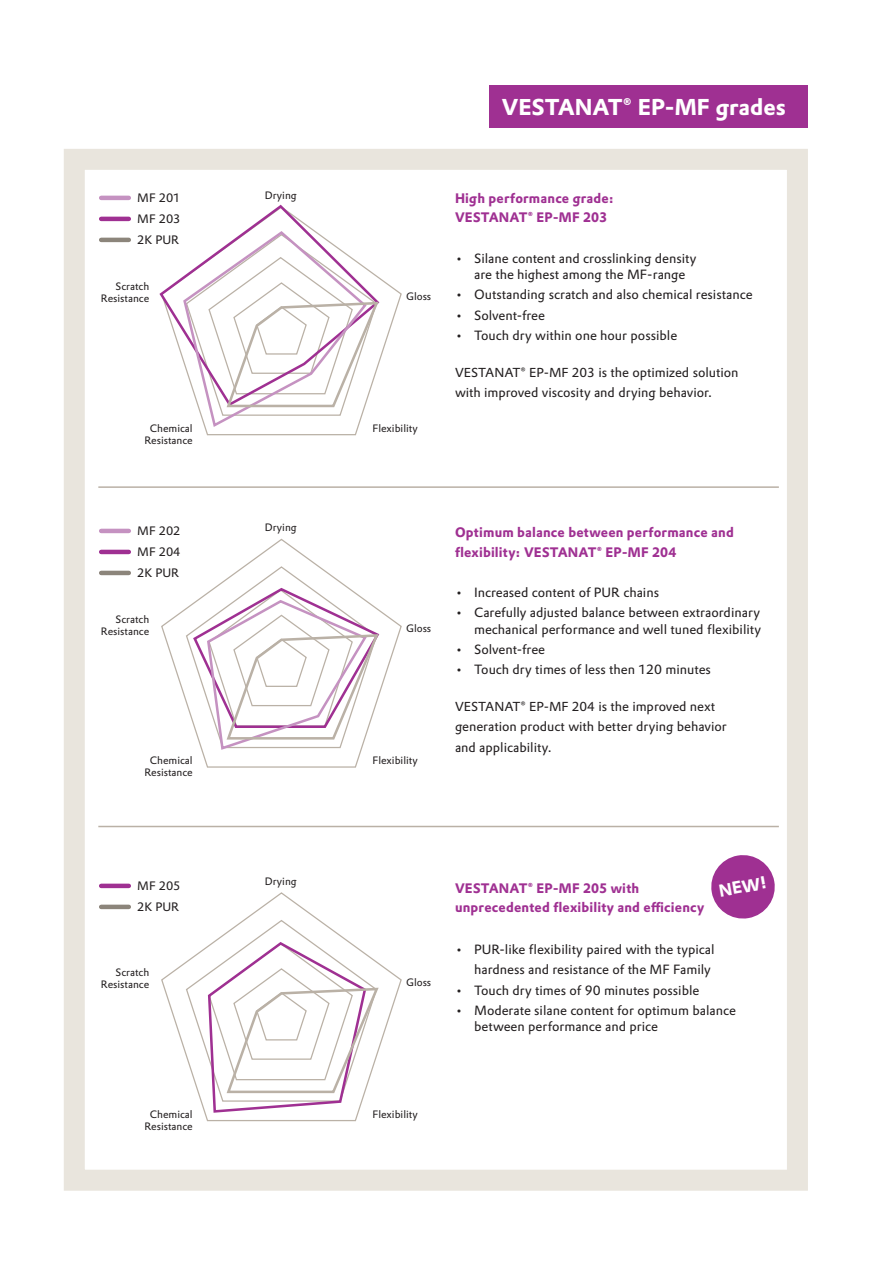
<style>
.page{position:relative;width:893px;height:1263px;background:#fff}
.page>*{position:absolute;margin:0;border:0;box-sizing:border-box;transform-origin:0 0}
.t1{font:700 22.5px "Evonik Prokyon";color:#fff}
.t2{font:700 17.1px "Evonik Prokyon";color:#fff}
.t3{font:700 13.5px/19.5px "Evonik Prokyon";letter-spacing:.015em;color:#9f3092}
.t4{font:13.2px/16.5px "Evonik Prokyon";color:#231f20}
.t5{font:12.75px "Evonik Prokyon";color:#231f20}
.t6{font:12px/21px "Evonik Prokyon";color:#231f20;text-align:justify}
.t7{font:10.5px/12px "Evonik Prokyon";color:#231f20;text-align:right}
.s1{font-size:12.75px}
.s2{font-size:13.2px}
</style>
<div class="page">
<svg style="left:205px;top:279px;width:197px;height:157px"></svg>
<svg style="left:159px;top:204px;width:154px;height:154px"></svg>
<svg style="left:182px;top:229px;width:199px;height:200px"></svg>
<svg style="left:161px;top:538px;width:241px;height:230px"></svg>
<svg style="left:185px;top:565px;width:196px;height:186px"></svg>
<svg style="left:161px;top:892px;width:241px;height:230px"></svg>
<svg style="left:185px;top:919px;width:196px;height:195px"></svg>
<div style="left:64px;top:149px;width:744px;height:1042px;border:21px solid #e9e5dd"></div>
<hr style="left:98px;top:486px;width:681px;height:2px;background:#bab1a6">
<hr style="left:98px;top:826px;width:681px;height:1px;background:#bab1a6">
<svg style="left:711px;top:855px;width:64px;height:64px"></svg>
<hr style="left:101px;top:196px;width:28px;height:4px;background:#c592c1">
<hr style="left:101px;top:217px;width:28px;height:4px;background:#9f3092">
<hr style="left:101px;top:238px;width:28px;height:4px;background:#8c857b">
<hr style="left:101px;top:529px;width:28px;height:4px;background:#c592c1">
<hr style="left:101px;top:550px;width:28px;height:4px;background:#9f3092">
<hr style="left:101px;top:571px;width:28px;height:4px;background:#8c857b">
<hr style="left:101px;top:884px;width:28px;height:4px;background:#9f3092">
<hr style="left:101px;top:905px;width:28px;height:4px;background:#8c857b">
<div style="left:489px;top:85px;width:319px;height:43px;background:#9f3092"></div>
<p class="t6" style="left:137px;top:186px;width:45px">MF 201<br>MF 203<br>2K PUR</p>
<p class="t7" style="left:101px;top:280px;width:50px">Scratch<br>Resistance</p>
<p class="t7" style="left:144px;top:422px;width:50px;text-align:center">Chemical<br>Resistance</p>
<p class="t6" style="left:137px;top:519px;width:45px">MF 202<br>MF 204<br>2K PUR</p>
<p class="t7" style="left:101px;top:612px;width:50px">Scratch<br>Resistance</p>
<p class="t7" style="left:144px;top:754px;width:50px;text-align:center">Chemical<br>Resistance</p>
<p class="t6" style="left:137px;top:874px;width:45px">MF 205<br>2K PUR</p>
<p class="t7" style="left:101px;top:966px;width:50px">Scratch<br>Resistance</p>
<p class="t7" style="left:144px;top:1107px;width:50px;text-align:center">Chemical<br>Resistance</p>
<p class="t7" style="left:265px;top:188px;width:34px">Drying</p>
<p class="t7" style="left:265px;top:521px;width:34px">Drying</p>
<p class="t7" style="left:265px;top:874px;width:34px">Drying</p>
<h1 class="t1" style="left:502px;top:89px;width:286px">VESTANAT® EP-MF grades</h1>
<p class="t7" style="left:406px;top:289px;width:27px">Gloss</p>
<p class="t7" style="left:373px;top:422px;width:47px">Flexibility</p>
<p class="t3" style="left:455px;top:187px;width:160px">High performance grade:<br>VESTANAT® EP-MF 203</p>
<p class="t4" style="left:474px;top:249px;width:224px;text-indent:-19px">• Silane content and crosslinking density are the highest among the MF-range</p>
<p class="t4" style="left:455px;top:286px;width:299px">• Outstanding scratch and also chemical resistance</p>
<p class="t4" style="left:455px;top:306px;width:92px">• Solvent-free</p>
<p class="t4" style="left:455px;top:326px;width:224px">• Touch dry within one hour possible</p>
<p class="t4" style="left:455px;top:361px;width:285px;line-height:20.2px"><span class="s1">VESTANAT® EP-MF 203</span> is the optimized solution with improved viscosity and drying behavior.</p>
<p class="t7" style="left:406px;top:622px;width:27px">Gloss</p>
<p class="t7" style="left:373px;top:754px;width:47px">Flexibility</p>
<p class="t3" style="left:455px;top:521px;width:280px">Optimum balance between performance and flexibility: VESTANAT® EP-MF 204</p>
<p class="t4" style="left:455px;top:583px;width:206px">• Increased content of PUR chains</p>
<p class="t4" style="left:455px;top:603px;width:308px;text-align:right">• Carefully adjusted balance between extraordinary mechanical performance and well tuned flexibility</p>
<p class="t4" style="left:455px;top:640px;width:92px">• Solvent-free</p>
<p class="t4" style="left:455px;top:660px;width:257px">• Touch dry times of less then 120 minutes</p>
<p class="t5" style="left:455px;top:697px;width:262px">VESTANAT® EP-MF 204 <span class="s2">is the improved next</span></p>
<p class="t4" style="left:455px;top:716px;width:273px;line-height:20.2px">generation product with better drying behavior and applicability.</p>
<p class="t7" style="left:406px;top:975px;width:27px">Gloss</p>
<p class="t2" style="left:717px;top:877px;width:50px;rotate:-10deg">NEW!</p>
<p class="t3" style="left:455px;top:877px;width:251px">VESTANAT® EP-MF 205 with unprecedented flexibility and efficiency</p>
<p class="t4" style="left:455px;top:938px;width:261px;line-height:20.2px;text-align:right">• PUR-like flexibility paired with the typical hardness and resistance of the MF Family</p>
<p class="t4" style="left:455px;top:981px;width:246px">• Touch dry times of 90 minutes possible</p>
<p class="t4" style="left:474px;top:1001px;width:263px;text-indent:-19px">• Moderate silane content for optimum balance between performance and price</p>
<p class="t7" style="left:373px;top:1107px;width:47px">Flexibility</p>
</div>
